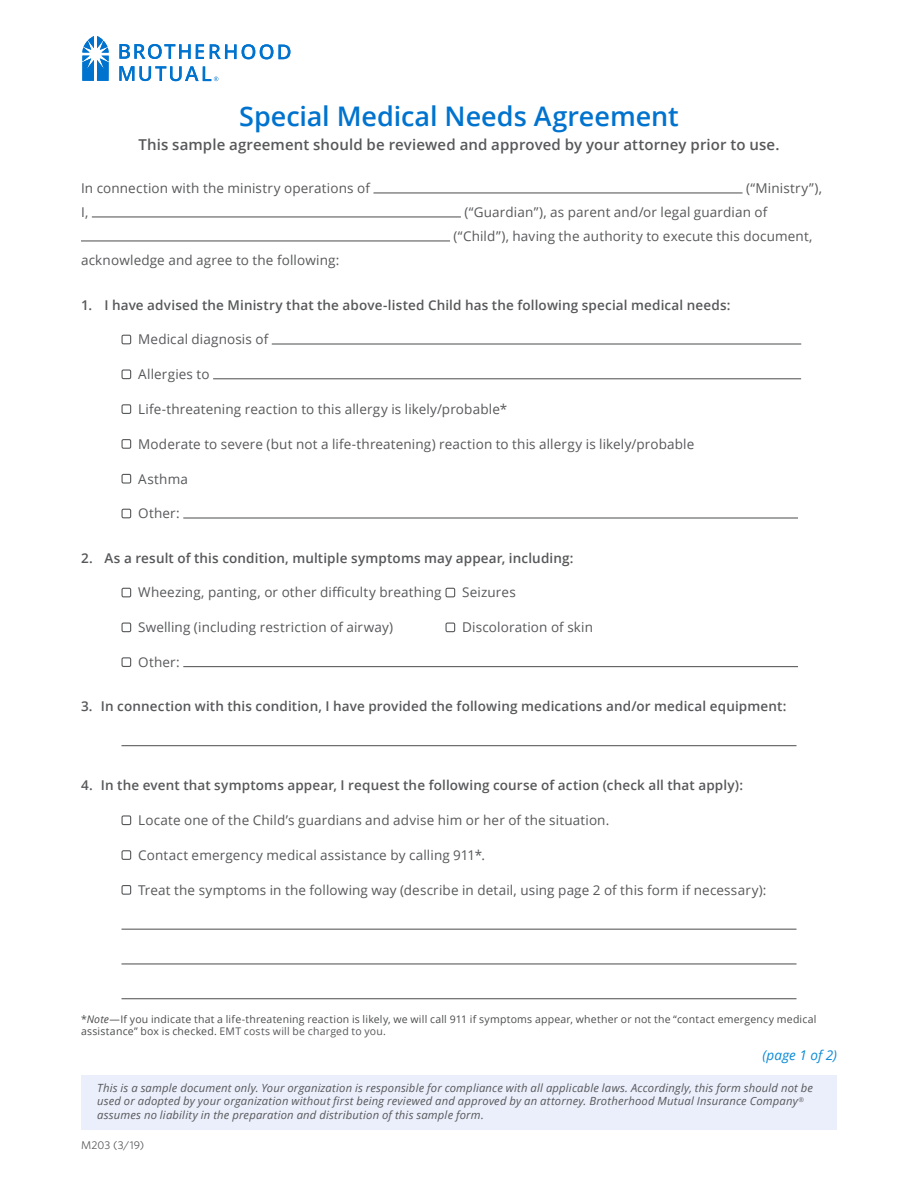
<style>
.page{position:relative;width:918px;height:1188px;background:#fff}
.page>*{position:absolute;margin:0;border:0;box-sizing:border-box;transform-origin:0 0}
.Headline{font:600 27px "Open Sans";letter-spacing:-.005em;color:#0073ce}
.Body_Text{font:600 15px "Open Sans";letter-spacing:.005em;color:#57585a}
.Body_Text_Bullet{font:13.5px "Open Sans";letter-spacing:.01em;color:#57585a}
.Body_Text_Number{font:600 13.5px "Open Sans";letter-spacing:.01em;color:#57585a}
.Body_Text-2{font:13.5px/24px "Open Sans";letter-spacing:.01em;color:#57585a}
.Body_Text-Bullet{font:italic 13.5px "Open Sans";letter-spacing:.01em;color:#0d8cd8}
.Endnotes{font:italic 11.25px/13.5px "Open Sans";letter-spacing:.015em;color:#57585a}
.Endnotes-2{font:11.25px "Whitney";letter-spacing:.01em;color:#57585a}
.Body_Text-3{font:10.5px/12.6px "Open Sans";letter-spacing:.02em;color:#4b4c4d}
.s1{font-style:italic}
.s2{color:#57585a}
</style>
<div class="page">
<svg style="left:82px;top:36px;width:27px;height:45px"></svg>
<svg style="left:119px;top:44px;width:85px;height:15px"></svg>
<svg style="left:210px;top:44px;width:63px;height:15px"></svg>
<svg style="left:279px;top:45px;width:11px;height:14px"></svg>
<svg style="left:119px;top:66px;width:15px;height:15px"></svg>
<svg style="left:140px;top:66px;width:78px;height:15px"></svg>
<div style="left:81px;top:1075px;width:756px;height:55px;background:#ebeffb"></div>
<hr style="left:373px;top:193px;width:370px;height:1px;background:#4b4c4d">
<hr style="left:92px;top:217px;width:369px;height:1px;background:#4b4c4d">
<hr style="left:81px;top:241px;width:369px;height:1px;background:#4b4c4d">
<div style="left:122px;top:335px;width:9px;height:9px;border:1px solid #57585a;border-radius:2px"></div>
<hr style="left:272px;top:344px;width:529px;height:1px;background:#4b4c4d">
<div style="left:122px;top:369px;width:9px;height:10px;border:1px solid #57585a;border-radius:2px"></div>
<hr style="left:213px;top:378px;width:588px;height:1px;background:#4b4c4d">
<div style="left:122px;top:404px;width:9px;height:10px;border:1px solid #57585a;border-radius:2px"></div>
<div style="left:122px;top:439px;width:9px;height:10px;border:1px solid #57585a;border-radius:2px"></div>
<div style="left:122px;top:474px;width:9px;height:10px;border:1px solid #57585a;border-radius:2px"></div>
<div style="left:122px;top:509px;width:9px;height:9px;border:1px solid #57585a;border-radius:2px"></div>
<hr style="left:183px;top:518px;width:615px;height:1px;background:#4b4c4d">
<div style="left:122px;top:588px;width:9px;height:9px;border:1px solid #57585a;border-radius:2px"></div>
<div style="left:446px;top:588px;width:9px;height:9px;border:1px solid #57585a;border-radius:2px"></div>
<div style="left:122px;top:623px;width:9px;height:9px;border:1px solid #57585a;border-radius:2px"></div>
<div style="left:446px;top:623px;width:9px;height:9px;border:1px solid #57585a;border-radius:2px"></div>
<div style="left:122px;top:657px;width:9px;height:10px;border:1px solid #57585a;border-radius:2px"></div>
<hr style="left:183px;top:666px;width:615px;height:1px;background:#4b4c4d">
<hr style="left:122px;top:745px;width:674px;height:1px;background:#4b4c4d">
<div style="left:122px;top:815px;width:9px;height:10px;border:1px solid #57585a;border-radius:2px"></div>
<div style="left:122px;top:850px;width:9px;height:10px;border:1px solid #57585a;border-radius:2px"></div>
<div style="left:122px;top:885px;width:9px;height:10px;border:1px solid #57585a;border-radius:2px"></div>
<hr style="left:122px;top:929px;width:674px;height:1px;background:#4b4c4d">
<hr style="left:122px;top:964px;width:674px;height:1px;background:#4b4c4d">
<hr style="left:122px;top:998px;width:674px;height:1px;background:#4b4c4d">
<p class="Headline" style="left:239px;top:97px;width:441px">Special Medical Needs Agreement</p>
<p class="Body_Text" style="left:138px;top:135px;width:643px">This sample agreement should be reviewed and approved by your attorney prior to use.</p>
<p class="Body_Text-2" style="left:81px;top:176px;width:290px">In connection with the ministry operations of</p>
<p class="Body_Text-2" style="left:746px;top:176px;width:78px">(“Ministry”),</p>
<p class="Body_Text-2" style="left:81px;top:200px;width:9px">I,</p>
<p class="Body_Text-2" style="left:454px;top:200px;width:361px;text-indent:11px">(“Guardian”), as parent and/or legal guardian of (“Child”), having the authority to execute this document,</p>
<p class="Body_Text-2" style="left:81px;top:248px;width:260px">acknowledge and agree to the following:</p>
<p class="Body_Text_Number" style="left:81px;top:295px;width:651px">1. I have advised the Ministry that the above-listed Child has the following special medical needs:</p>
<p class="Body_Text_Bullet" style="left:138px;top:330px;width:132px">Medical diagnosis of</p>
<p class="Body_Text_Bullet" style="left:138px;top:365px;width:73px">Allergies to</p>
<p class="Body_Text_Bullet" style="left:138px;top:400px;width:371px">Life-threatening reaction to this allergy is likely/probable*</p>
<p class="Body_Text_Bullet" style="left:138px;top:435px;width:558px">Moderate to severe (but not a life-threatening) reaction to this allergy is likely/probable</p>
<p class="Body_Text_Bullet" style="left:138px;top:469px;width:51px">Asthma</p>
<p class="Body_Text_Bullet" style="left:138px;top:504px;width:43px">Other:</p>
<p class="Body_Text_Number" style="left:81px;top:548px;width:494px">2. As a result of this condition, multiple symptoms may appear, including:</p>
<p class="Body_Text_Bullet" style="left:138px;top:583px;width:305px">Wheezing, panting, or other difficulty breathing</p>
<p class="Body_Text_Bullet" style="left:462px;top:583px;width:55px">Seizures</p>
<p class="Body_Text_Bullet" style="left:138px;top:618px;width:256px">Swelling (including restriction of airway)</p>
<p class="Body_Text_Bullet" style="left:462px;top:618px;width:132px">Discoloration of skin</p>
<p class="Body_Text_Bullet" style="left:138px;top:653px;width:43px">Other:</p>
<p class="Body_Text_Number" style="left:81px;top:697px;width:707px">3. In connection with this condition, I have provided the following medications and/or medical equipment:</p>
<p class="Body_Text_Number" style="left:81px;top:776px;width:664px">4. In the event that symptoms appear, I request the following course of action (check all that apply):</p>
<p class="Body_Text_Bullet" style="left:138px;top:811px;width:473px">Locate one of the Child’s guardians and advise him or her of the situation.</p>
<p class="Body_Text_Bullet" style="left:138px;top:846px;width:348px">Contact emergency medical assistance by calling 911*.</p>
<p class="Body_Text_Bullet" style="left:138px;top:881px;width:630px">Treat the symptoms in the following way (describe in detail, using page 2 of this form if necessary):</p>
<p class="Body_Text-3" style="left:81px;top:1012px;width:737px">*<span class="s1">Note</span>—If you indicate that a life-threatening reaction is likely, we will call 911 if symptoms appear, whether or not the “contact emergency medical assistance” box is checked. <span class="s2">EMT costs will be charged to you.</span></p>
<p class="Body_Text-Bullet" style="left:763px;top:1046px;width:76px">(page 1 of 2)</p>
<p class="Endnotes" style="left:97px;top:1081px;width:717px">This is a sample document only. Your organization is responsible for compliance with all applicable laws. Accordingly, this form should not be used or adopted by your organization without first being reviewed and approved by an attorney. Brotherhood Mutual Insurance Company<sup>® </sup>assumes no liability in the preparation and distribution of this sample form.</p>
<p class="Endnotes-2" style="left:81px;top:1138px;width:65px">M203 (3/19)</p>
</div>
